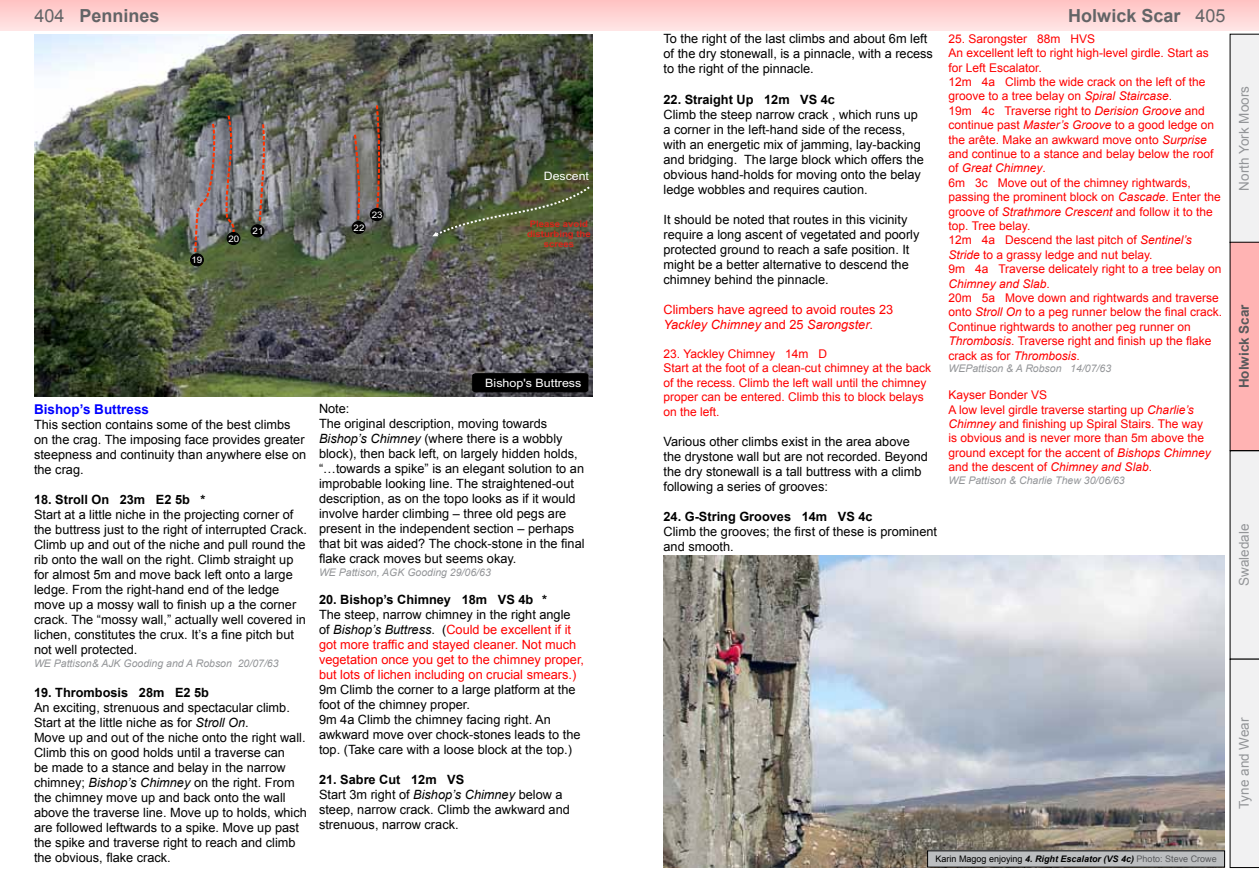
<style>
.page{position:relative;width:1259px;height:893px;background:#fff}
.page>*{position:absolute;margin:0;border:0;box-sizing:border-box;transform-origin:0 0}
.t1{font:700 18px "Arial";color:#636466}
.t2{font:13.5px "Arial";color:#939598}
.t3{font:700 13.5px "Arial";color:#00f}
.t4{font:700 13.5px "Arial";color:#58595b}
.t5{font:12.75px/15px "Arial";color:#000}
.t6{font:12.75px/15px "Arial";color:#f00}
.t7{font:700 12.75px "Arial";color:#000}
.t8{font:12px/14.4px "Arial";color:#f00}
.t9{font:11.55px "Arial";color:#fff;scale:1.08 1}
.t10{font:11.55px "Arial";color:#fff;scale:1.06 1}
.t11{font:italic 10.5px "Arial";color:#939598}
.t12{font:italic 700 9px "Arial";color:#000}
.t13{font:700 9px/10.1px "Arial";color:#d9261c;text-align:center;scale:1.06 1}
.t14{font:9px "Arial";color:#fff;scale:1.08 1}
.s1{font-weight:400}
.s2{font-style:italic}
.s3{color:#000}
.s4{font-style:italic;color:#000}
.s5{font-weight:700}
.s6{font-weight:400;font-style:normal}
.s7{font-weight:400;font-style:normal;color:#58595b}
</style>
<div class="page">
<div style="left:630px;top:0;width:629px;height:30px;background:linear-gradient(to bottom,#ffc2c2,#ffe4e4)"></div>
<div style="left:0;top:0;width:630px;height:30px;background:linear-gradient(to bottom,#ffc2c2,#ffe4e4)"></div>
<svg style="left:1229px;top:34px;width:30px;height:834px"></svg>
<img style="left:35px;top:34px;width:557px;height:363px">
<svg style="left:375px;top:103px;width:5px;height:106px"></svg>
<svg style="left:353px;top:133px;width:8px;height:90px"></svg>
<svg style="left:432px;top:187px;width:158px;height:49px;background:#5b6245"></svg>
<svg style="left:257px;top:122px;width:8px;height:102px"></svg>
<svg style="left:224px;top:113px;width:12px;height:121px"></svg>
<svg style="left:193px;top:122px;width:23px;height:133px;background:#877f81"></svg>
<div style="left:370px;top:208px;width:13px;height:13px;background:#000;border-radius:50%"></div>
<div style="left:370px;top:208px;width:13px;height:13px;border:1px solid #000;border-radius:50%"></div>
<div style="left:227px;top:232px;width:13px;height:13px;background:#000;border-radius:50%"></div>
<div style="left:227px;top:232px;width:13px;height:13px;border:1px solid #000;border-radius:50%"></div>
<div style="left:251px;top:225px;width:13px;height:12px;background:#000;border-radius:50%"></div>
<div style="left:251px;top:225px;width:13px;height:12px;border:1px solid #000;border-radius:50%"></div>
<div style="left:191px;top:254px;width:12px;height:12px;background:#000;border-radius:50%"></div>
<div style="left:190px;top:254px;width:14px;height:12px;border:1px solid #000;border-radius:50%"></div>
<div style="left:352px;top:221px;width:13px;height:13px;background:#000;border-radius:50%"></div>
<div style="left:352px;top:221px;width:13px;height:13px;border:1px solid #000;border-radius:50%"></div>
<svg style="left:471px;top:372px;width:118px;height:21px;background:#080808"></svg>
<img style="left:663px;top:555px;width:562px;height:312px">
<div style="left:927px;top:851px;width:297px;height:16px;background:#bcbec0"></div>
<h1 class="t1" style="left:35px;top:3px;width:127px"><span class="s1">404</span> Pennines</h1>
<h1 class="t1" style="left:1068px;top:3px;width:159px">Holwick Scar <span class="s1">405</span></h1>
<p class="t14" style="left:191px;top:254px;width:12px">19</p>
<p class="t14" style="left:228px;top:233px;width:12px">20</p>
<p class="t14" style="left:253px;top:225px;width:12px">21</p>
<p class="t14" style="left:354px;top:222px;width:12px">22</p>
<p class="t14" style="left:372px;top:209px;width:12px">23</p>
<p class="t10" style="left:544px;top:168px;width:44px">Descent</p>
<p class="t13" style="left:527px;top:220px;width:62px">Please avoid disturbing the screes</p>
<p class="t3" style="left:34px;top:400px;width:117px">Bishop’s Buttress</p>
<p class="t5" style="left:34px;top:417px;width:274px">This section contains some of the best climbs on the crag. The imposing face provides greater steepness and continuity than anywhere else on the crag.</p>
<p class="t7" style="left:34px;top:491px;width:173px">18. Stroll On 23m E2 5b *</p>
<p class="t5" style="left:34px;top:507px;width:274px">Start at a little niche in the projecting corner of the buttress just to the right of interrupted Crack.<br>Climb up and out of the niche and pull round the rib onto the wall on the right. Climb straight up for almost 5m and move back left onto a large ledge. From the right-hand end of the ledge move up a mossy wall to finish up a the corner crack. The “mossy wall,” actually well covered in lichen, constitutes the crux. It’s a fine pitch but not well protected.</p>
<p class="t11" style="left:34px;top:656px;width:246px">WE Pattison&amp; AJK Gooding and A Robson 20/07/63</p>
<p class="t7" style="left:34px;top:684px;width:177px">19. Thrombosis 28m E2 5b</p>
<p class="t5" style="left:34px;top:700px;width:274px">An exciting, strenuous and spectacular climb.<br>Start at the little niche as for <span class="s2">Stroll On</span>.<br>Move up and out of the niche onto the right wall.<br>Climb this on good holds until a traverse can<br>be made to a stance and belay in the narrow chimney; <span class="s2">Bishop’s Chimney</span> on the right. From the chimney move up and back onto the wall above the traverse line. Move up to holds, which are followed leftwards to a spike. Move up past the spike and traverse right to reach and climb the obvious, flake crack.</p>
<p class="t9" style="left:485px;top:375px;width:91px">Bishop's Buttress</p>
<p class="t5" style="left:319px;top:401px;width:267px">Note:<br>The original description, moving towards <span class="s2">Bishop’s Chimney</span> (where there is a wobbly block), then back left, on largely hidden holds, “…towards a spike” is an elegant solution to an improbable looking line. The straightened-out description, as on the topo looks as if it would involve harder climbing – three old pegs are present in the independent section – perhaps that bit was aided? The chock-stone in the final flake crack moves but seems okay.</p>
<p class="t11" style="left:319px;top:565px;width:173px">WE Pattison, AGK Gooding 29/06/63</p>
<p class="t7" style="left:319px;top:591px;width:230px">20. Bishop’s Chimney 18m VS 4b *</p>
<p class="t6" style="left:319px;top:607px;width:267px"><span class="s3">The steep, narrow chimney in the right angle of</span> <span class="s4">Bishop’s Buttress</span><span class="s3">. (</span>Could be excellent if it got more traffic and stayed cleaner. Not much vegetation once you get to the chimney proper, but lots of lichen including on crucial smears.)</p>
<p class="t5" style="left:319px;top:682px;width:263px">9m Climb the corner to a large platform at the foot of the chimney proper.<br>9m 4a Climb the chimney facing right. An awkward move over chock-stones leads to the top. (Take care with a loose block at the top.)</p>
<p class="t5" style="left:319px;top:772px;width:252px"><span class="s5">21. Sabre Cut 12m VS<br></span>Start 3m right of <span class="s2">Bishop’s Chimney</span> below a steep, narrow crack. Climb the awkward and strenuous, narrow crack.</p>
<p class="t5" style="left:663px;top:31px;width:271px">To the right of the last climbs and about 6m left of the dry stonewall, is a pinnacle, with a recess to the right of the pinnacle.</p>
<p class="t7" style="left:663px;top:91px;width:173px">22. Straight Up 12m VS 4c</p>
<p class="t5" style="left:663px;top:107px;width:262px">Climb the steep narrow crack , which runs up a corner in the left-hand side of the recess, with an energetic mix of jamming, lay-backing and bridging. The large block which offers the obvious hand-holds for moving onto the belay ledge wobbles and requires caution.</p>
<p class="t5" style="left:663px;top:212px;width:257px">It should be noted that routes in this vicinity require a long ascent of vegetated and poorly protected ground to reach a safe position. It might be a better alternative to descend the chimney behind the pinnacle.</p>
<p class="t6" style="left:663px;top:302px;width:231px">Climbers have agreed to avoid routes 23<br><span class="s2">Yackley Chimney</span> and 25 <span class="s2">Sarongster</span>.</p>
<p class="t8" style="left:663px;top:347px;width:269px">23. Yackley Chimney 14m D<br>Start at the foot of a clean-cut chimney at the back of the recess. Climb the left wall until the chimney proper can be entered. Climb this to block belays on the left.</p>
<p class="t5" style="left:663px;top:434px;width:266px">Various other climbs exist in the area above the drystone wall but are not recorded. Beyond the dry stonewall is a tall buttress with a climb following a series of grooves:</p>
<p class="t7" style="left:663px;top:508px;width:211px">24. G-String Grooves 14m VS 4c</p>
<p class="t5" style="left:663px;top:524px;width:275px">Climb the grooves; the first of these is prominent and smooth.</p>
<p class="t8" style="left:948px;top:31px;width:275px">25. Sarongster 88m HVS<br>An excellent left to right high-level girdle. Start as for Left Escalator.<br>12m 4a Climb the wide crack on the left of the groove to a tree belay on <span class="s2">Spiral Staircase</span>.<br>19m 4c Traverse right to <span class="s2">Derision Groove</span> and continue past <span class="s2">Master’s Groove</span> to a good ledge on the arête. Make an awkward move onto <span class="s2">Surprise </span>and continue to a stance and belay below the roof of <span class="s2">Great Chimney</span>.<br>6m 3c Move out of the chimney rightwards, passing the prominent block on <span class="s2">Cascade</span>. Enter the groove of <span class="s2">Strathmore Crescent</span> and follow it to the top. Tree belay.<br>12m 4a Descend the last pitch of <span class="s2">Sentinel’s Stride</span> to a grassy ledge and nut belay.<br>9m 4a Traverse delicately right to a tree belay on <span class="s2">Chimney and Slab</span>.<br>20m 5a Move down and rightwards and traverse onto <span class="s2">Stroll On</span> to a peg runner below the final crack.<br>Continue rightwards to another peg runner on <span class="s2">Thrombosis</span>. Traverse right and finish up the flake crack as for <span class="s2">Thrombosis</span>.</p>
<p class="t11" style="left:948px;top:362px;width:164px">WEPattison &amp; A Robson 14/07/63</p>
<p class="t8" style="left:948px;top:388px;width:264px">Kayser Bonder VS<br>A low level girdle traverse starting up <span class="s2">Charlie’s Chimney</span> and finishing up Spiral Stairs. The way is obvious and is never more than 5m above the ground except for the accent of <span class="s2">Bishops Chimney </span>and the descent of <span class="s2">Chimney and Slab</span>.</p>
<p class="t11" style="left:948px;top:473px;width:178px">WE Pattison &amp; Charlie Thew 30/06/63</p>
<p class="t12" style="left:935px;top:853px;width:283px"><span class="s6">Karin Magog enjoying</span> 4. Right Escalator (VS 4c) <span class="s7">Photo: Steve Crowe</span></p>
<p class="t2" style="left:1235px;top:190px;width:106px;rotate:-90deg">North York Moors</p>
<p class="t4" style="left:1235px;top:388px;width:86px;rotate:-90deg">Holwick Scar</p>
<p class="t2" style="left:1235px;top:586px;width:64px;rotate:-90deg">Swaledale</p>
<p class="t2" style="left:1235px;top:809px;width:93px;rotate:-90deg">Tyne and Wear</p>
</div>
